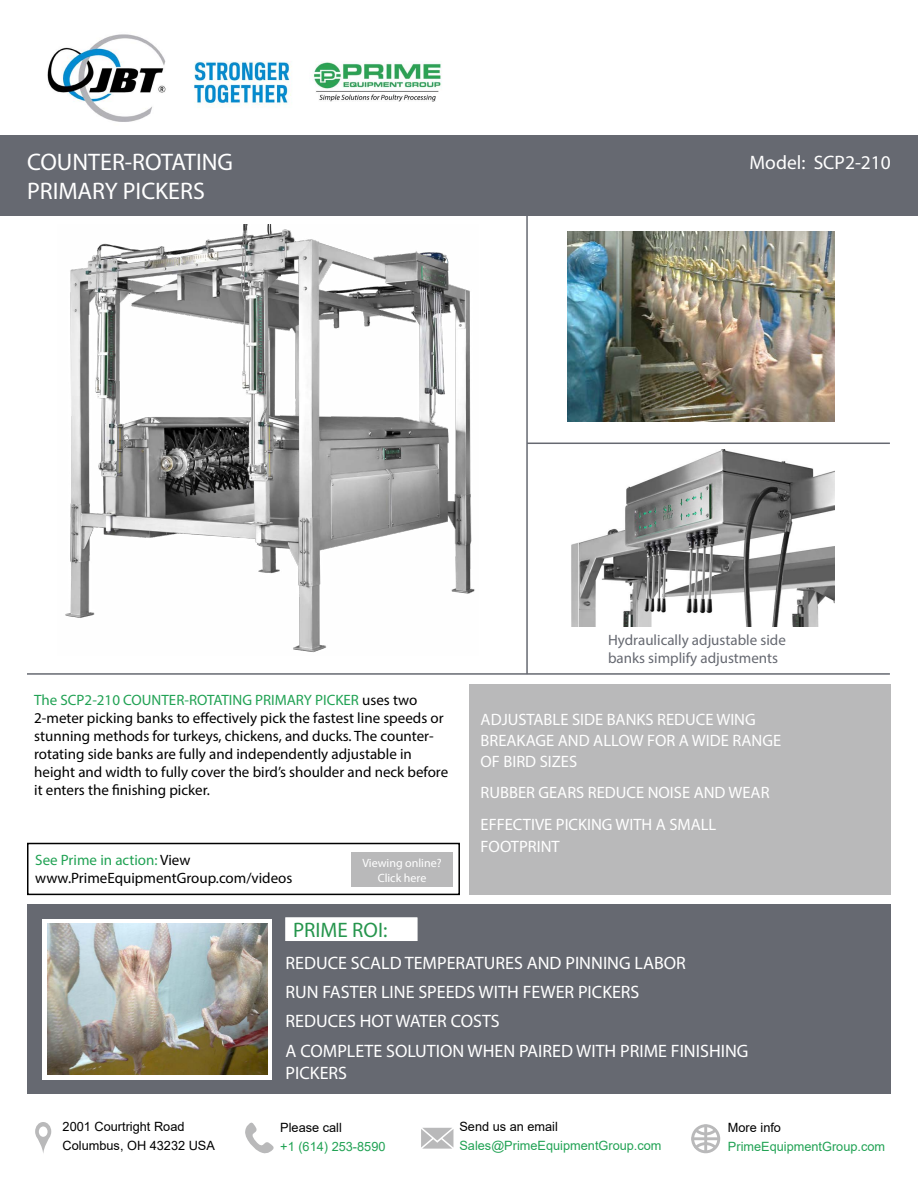
<style>
.page{position:relative;width:918px;height:1188px;background:#fff}
.page>*{position:absolute;margin:0;border:0;box-sizing:border-box;transform-origin:0 0}
.t1{font:24px/28.8px "Myriad Pro";color:#fff}
.t2{font:21px "Myriad Pro";color:#26954d}
.t3{font:19.5px "Myriad Pro";color:#fff}
.t4{font:18px/29.2px "Myriad Pro";color:#fff}
.t5{font:16.5px/21px "Myriad Pro";color:#fff}
.t6{font:15px/18px "Myriad Pro";color:#000}
.t7{font:15px/18px "Myriad Pro";color:#666971}
.t8{font:12.75px/18.9px "Arial";color:#000}
.t9{font:12.75px "Arial";color:#21a254}
.t10{font:12px/14.4px "Myriad Pro";color:#fff;text-align:center}
.s1{color:#21a254}
</style>
<div class="page">
<div style="left:0;top:136px;width:918px;height:80px;background:#666971"></div>
<svg style="left:35px;top:1122px;width:16px;height:31px"></svg>
<svg style="left:245px;top:1122px;width:29px;height:32px"></svg>
<svg style="left:421px;top:1128px;width:32px;height:21px"></svg>
<svg style="left:691px;top:1124px;width:29px;height:29px"></svg>
<hr style="left:704px;top:1125px;width:3px;height:28px;background:#b9b9ba">
<img style="left:47px;top:34px;width:395px;height:88px">
<img style="left:65px;top:225px;width:410px;height:428px">
<hr style="left:526px;top:170px;width:2px;height:504px;background:#666971">
<hr style="left:527px;top:443px;width:363px;height:1px;background:#666971">
<div style="left:27px;top:904px;width:864px;height:189px;background:#666971"></div>
<div style="left:469px;top:685px;width:422px;height:210px;background:#b9b9ba"></div>
<img style="left:567px;top:231px;width:268px;height:191px">
<hr style="left:27px;top:673px;width:863px;height:2px;background:#666971">
<div style="left:284px;top:916px;width:135px;height:27px;background:#fff;border:2px solid #666971"></div>
<img style="left:571px;top:449px;width:264px;height:178px">
<div style="left:42px;top:919px;width:229px;height:160px;background:#fff"></div>
<img style="left:48px;top:923px;width:220px;height:152px">
<div style="left:27px;top:843px;width:433px;height:52px;border:2px solid #000"></div>
<div style="left:351px;top:853px;width:101px;height:34px;background:#b9b9ba"></div>
<h1 class="t1" style="left:27px;top:147px;width:208px">COUNTER-ROTATING<br>PRIMARY PICKERS</h1>
<h3 class="t3" style="left:750px;top:151px;width:143px">Model: SCP2-210</h3>
<p class="t6" style="left:34px;top:691px;width:416px"><span class="s1">The SCP2-210 COUNTER-ROTATING PRIMARY PICKER</span> uses two 2-meter picking banks to effectively pick the fastest line speeds or stunning methods for turkeys, chickens, and ducks. The counter&shy;rotating side banks are fully and independently adjustable in height and width to fully cover the bird’s shoulder and neck before it enters the finishing picker.</p>
<p class="t6" style="left:35px;top:851px;width:259px"><span class="s1">See Prime in action:</span> View www.PrimeEquipmentGroup.com/videos</p>
<p class="t10" style="left:362px;top:856px;width:81px">Viewing online?<br>Click here</p>
<p class="t7" style="left:608px;top:631px;width:179px">Hydraulically adjustable side banks simplify adjustments</p>
<p class="t5" style="left:481px;top:709px;width:302px">ADJUSTABLE SIDE BANKS REDUCE WING<br>BREAKAGE AND ALLOW FOR A WIDE RANGE<br>OF BIRD SIZES</p>
<p class="t5" style="left:481px;top:777px;width:290px;line-height:31.5px">RUBBER GEARS REDUCE NOISE AND WEAR<br>EFFECTIVE PICKING WITH A SMALL</p>
<p class="t5" style="left:481px;top:836px;width:81px">FOOTPRINT</p>
<h2 class="t2" style="left:293px;top:917px;width:96px">PRIME ROI:</h2>
<p class="t4" style="left:286px;top:948px;width:464px">REDUCE SCALD TEMPERATURES AND PINNING LABOR<br>RUN FASTER LINE SPEEDS WITH FEWER PICKERS<br>REDUCES HOT WATER COSTS<br>A COMPLETE SOLUTION WHEN PAIRED WITH PRIME FINISHING</p>
<p class="t4" style="left:286px;top:1058px;width:63px">PICKERS</p>
<p class="t8" style="left:63px;top:1117px;width:154px">2001 Courtright Road<br>Columbus, OH 43232 USA</p>
<p class="t8" style="left:280px;top:1118px;width:63px">Please call</p>
<p class="t9" style="left:280px;top:1137px;width:107px">+1 (614) 253-8590</p>
<p class="t8" style="left:459px;top:1117px;width:100px">Send us an email</p>
<p class="t9" style="left:459px;top:1137px;width:204px">Sales@PrimeEquipmentGroup.com</p>
<p class="t8" style="left:728px;top:1118px;width:55px">More info</p>
<p class="t9" style="left:728px;top:1138px;width:159px">PrimeEquipmentGroup.com</p>
</div>
